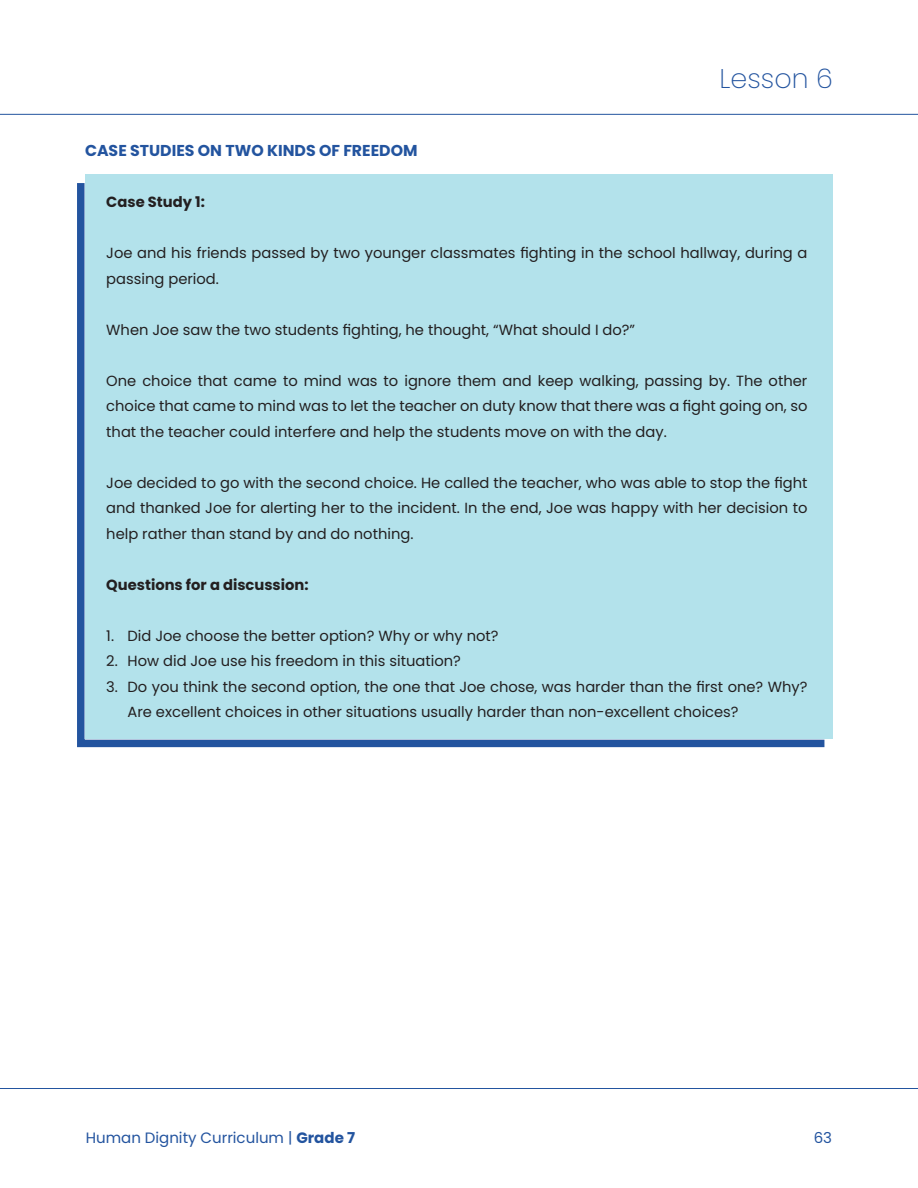
<style>
.page{position:relative;width:918px;height:1188px;background:#fff}
.page>*{position:absolute;margin:0;border:0;box-sizing:border-box;transform-origin:0 0}
.t1{font:200 27px "Poppins";color:#23549f}
.subs{font:700 15.75px "Poppins";color:#23549f}
.t2{font:15px "Poppins";color:#23549f}
.shadow_box{font:14.7px/25.5px "Poppins";color:#231f20}
.shadow_box-2{font:700 14.7px "Poppins";color:#231f20}
.s1{font-weight:700}
</style>
<div class="page">
<hr style="left:0;top:114px;width:918px;height:1px;background:#23549f">
<hr style="left:0;top:1088px;width:918px;height:1px;background:#23549f">
<div style="left:77px;top:176px;width:755px;height:572px;background:#b3e2eb"></div>
<p class="subs" style="left:85px;top:141px;width:334px">CASE STUDIES ON TWO KINDS OF FREEDOM</p>
<h1 class="t1" style="left:720px;top:63px;width:115px">Lesson 6</h1>
<p class="shadow_box-2" style="left:106px;top:193px;width:100px">Case Study 1:</p>
<p class="shadow_box" style="left:106px;top:240px;width:703px">Joe and his friends passed by two younger classmates fighting in the school hallway, during a passing period.</p>
<p class="shadow_box" style="left:106px;top:317px;width:530px">When Joe saw the two students fighting, he thought, “What should I do?”</p>
<p class="shadow_box" style="left:106px;top:368px;width:703px;text-align:justify">One choice that came to mind was to ignore them and keep walking, passing by. The other choice that came to mind was to let the teacher on duty know that there was a fight going on, so that the teacher could interfere and help the students move on with the day.</p>
<p class="shadow_box" style="left:106px;top:470px;width:703px;text-align:justify">Joe decided to go with the second choice. He called the teacher, who was able to stop the fight and thanked Joe for alerting her to the incident. In the end, Joe was happy with her decision to help rather than stand by and do nothing.</p>
<p class="shadow_box-2" style="left:106px;top:576px;width:204px">Questions for a discussion:</p>
<p class="shadow_box" style="left:106px;top:623px;width:394px">1. Did Joe choose the better option? Why or why not?</p>
<p class="shadow_box" style="left:106px;top:648px;width:356px">2. How did Joe use his freedom in this situation?</p>
<p class="shadow_box" style="left:128px;top:674px;width:681px;text-indent:-21px">3. Do you think the second option, the one that Joe chose, was harder than the first one? Why?<br>Are excellent choices in other situations usually harder than non-excellent choices?</p>
<p class="t2" style="left:86px;top:1129px;width:271px">Human Dignity Curriculum | <span class="s1">Grade 7</span></p>
<p class="t2" style="left:814px;top:1129px;width:20px">63</p>
</div>
